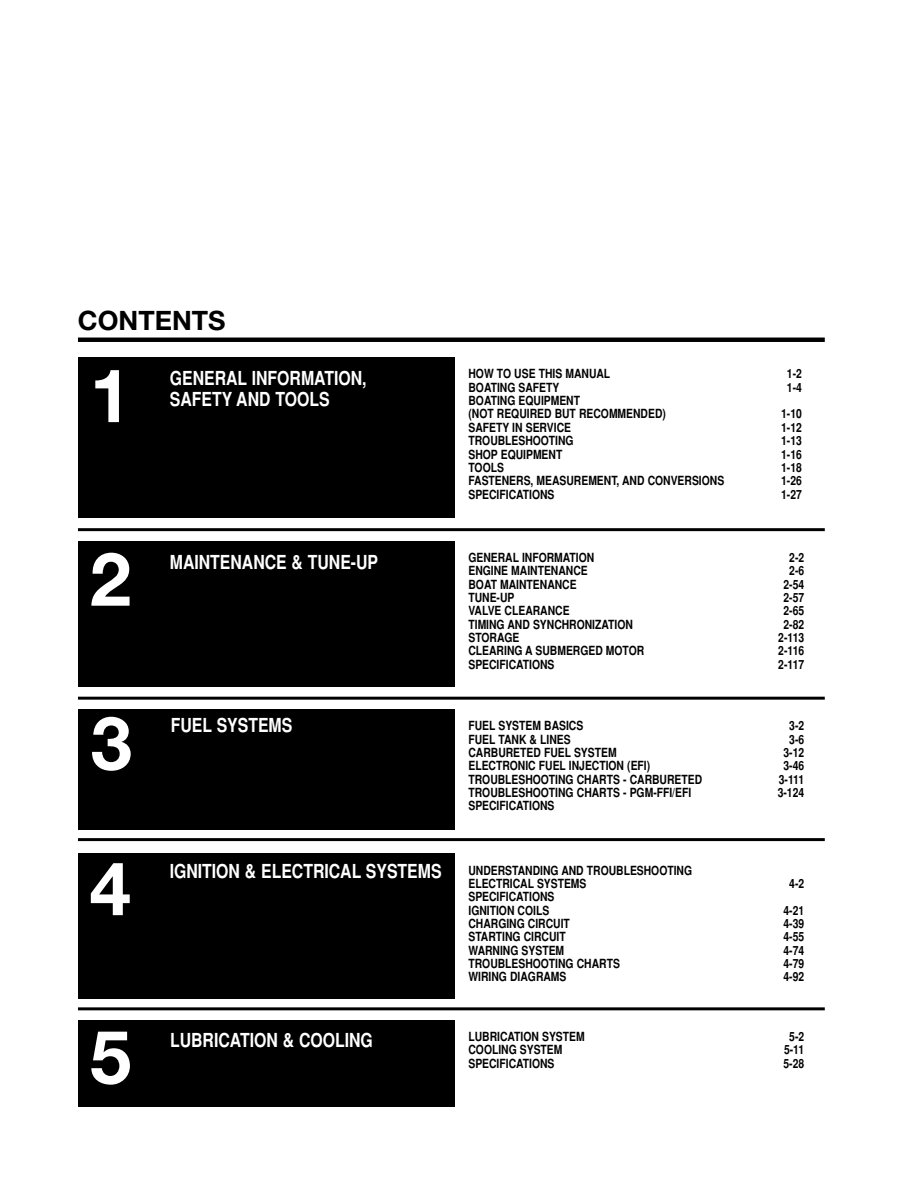
<style>
.page{position:relative;width:918px;height:1188px;background:#fff}
.page>*{position:absolute;margin:0;border:0;box-sizing:border-box;transform-origin:0 0}
.t1{font:700 74.25px "Helvetica Neue";color:#fff}
.t2{font:700 26.7px "Helvetica Neue";color:#000}
.t3{font:700 19.35px/20.9px "Helvetica";color:#fff;scale:.82 1}
.t4{font:700 12.6px/13.4px "Helvetica";color:#000;scale:.82 1}
</style>
<div class="page">
<div style="left:78px;top:357px;width:377px;height:161px;background:#000"></div>
<div style="left:78px;top:541px;width:377px;height:145px;background:#000"></div>
<div style="left:78px;top:709px;width:377px;height:120px;background:#000"></div>
<div style="left:78px;top:853px;width:377px;height:145px;background:#000"></div>
<div style="left:78px;top:1020px;width:377px;height:86px;background:#000"></div>
<hr style="left:78px;top:338px;width:747px;height:4px;background:#000">
<hr style="left:78px;top:528px;width:747px;height:3px;background:#000">
<hr style="left:78px;top:697px;width:747px;height:3px;background:#000">
<hr style="left:78px;top:838px;width:747px;height:3px;background:#000">
<hr style="left:78px;top:1007px;width:747px;height:3px;background:#000">
<h2 class="t2" style="left:78px;top:311px;width:149px">CONTENTS</h2>
<h1 class="t1" style="left:90px;top:369px;width:43px">1</h1>
<h3 class="t3" style="left:170px;top:370px;width:242px">GENERAL INFORMATION,<br>SAFETY AND TOOLS</h3>
<p class="t4" style="left:468px;top:368px;width:174px">HOW TO USE THIS MANUAL</p>
<p class="t4" style="left:787px;top:368px;width:20px">1-2</p>
<p class="t4" style="left:468px;top:382px;width:112px">BOATING SAFETY</p>
<p class="t4" style="left:787px;top:382px;width:20px">1-4</p>
<p class="t4" style="left:468px;top:395px;width:242px">BOATING EQUIPMENT<br>(NOT REQUIRED BUT RECOMMENDED)</p>
<p class="t4" style="left:781px;top:409px;width:27px">1-10</p>
<p class="t4" style="left:468px;top:422px;width:127px">SAFETY IN SERVICE</p>
<p class="t4" style="left:781px;top:422px;width:27px">1-12</p>
<p class="t4" style="left:468px;top:435px;width:130px">TROUBLESHOOTING</p>
<p class="t4" style="left:781px;top:435px;width:27px">1-13</p>
<p class="t4" style="left:468px;top:449px;width:116px">SHOP EQUIPMENT</p>
<p class="t4" style="left:781px;top:449px;width:27px">1-16</p>
<p class="t4" style="left:468px;top:462px;width:45px">TOOLS</p>
<p class="t4" style="left:781px;top:462px;width:27px">1-18</p>
<p class="t4" style="left:468px;top:475px;width:313px">FASTENERS, MEASUREMENT, AND CONVERSIONS</p>
<p class="t4" style="left:781px;top:475px;width:27px">1-26</p>
<p class="t4" style="left:468px;top:489px;width:106px">SPECIFICATIONS</p>
<p class="t4" style="left:781px;top:489px;width:27px">1-27</p>
<h1 class="t1" style="left:90px;top:553px;width:43px">2</h1>
<h3 class="t3" style="left:170px;top:553px;width:256px">MAINTENANCE &amp; TUNE-UP</h3>
<p class="t4" style="left:468px;top:552px;width:155px">GENERAL INFORMATION</p>
<p class="t4" style="left:789px;top:552px;width:20px">2-2</p>
<p class="t4" style="left:468px;top:565px;width:147px">ENGINE MAINTENANCE</p>
<p class="t4" style="left:789px;top:565px;width:20px">2-6</p>
<p class="t4" style="left:468px;top:579px;width:133px">BOAT MAINTENANCE</p>
<p class="t4" style="left:784px;top:579px;width:27px">2-54</p>
<p class="t4" style="left:468px;top:592px;width:58px">TUNE-UP</p>
<p class="t4" style="left:784px;top:592px;width:27px">2-57</p>
<p class="t4" style="left:468px;top:605px;width:125px">VALVE CLEARANCE</p>
<p class="t4" style="left:784px;top:605px;width:27px">2-65</p>
<p class="t4" style="left:468px;top:619px;width:202px">TIMING AND SYNCHRONIZATION</p>
<p class="t4" style="left:784px;top:619px;width:27px">2-82</p>
<p class="t4" style="left:468px;top:632px;width:64px">STORAGE</p>
<p class="t4" style="left:778px;top:632px;width:33px">2-113</p>
<p class="t4" style="left:468px;top:646px;width:216px">CLEARING A SUBMERGED MOTOR</p>
<p class="t4" style="left:778px;top:646px;width:33px">2-116</p>
<p class="t4" style="left:468px;top:659px;width:106px">SPECIFICATIONS</p>
<p class="t4" style="left:778px;top:659px;width:33px">2-117</p>
<h1 class="t1" style="left:91px;top:717px;width:43px">3</h1>
<h3 class="t3" style="left:171px;top:716px;width:150px">FUEL SYSTEMS</h3>
<h1 class="t1" style="left:90px;top:862px;width:43px">4</h1>
<h3 class="t3" style="left:170px;top:862px;width:333px">IGNITION &amp; ELECTRICAL SYSTEMS</h3>
<h1 class="t1" style="left:90px;top:1031px;width:43px">5</h1>
<h3 class="t3" style="left:170px;top:1031px;width:249px">LUBRICATION &amp; COOLING</h3>
<p class="t4" style="left:468px;top:720px;width:142px">FUEL SYSTEM BASICS</p>
<p class="t4" style="left:789px;top:720px;width:20px">3-2</p>
<p class="t4" style="left:468px;top:734px;width:126px">FUEL TANK &amp; LINES</p>
<p class="t4" style="left:789px;top:734px;width:20px">3-6</p>
<p class="t4" style="left:468px;top:747px;width:182px">CARBURETED FUEL SYSTEM</p>
<p class="t4" style="left:784px;top:747px;width:27px">3-12</p>
<p class="t4" style="left:468px;top:760px;width:223px">ELECTRONIC FUEL INJECTION (EFI)</p>
<p class="t4" style="left:784px;top:760px;width:27px">3-46</p>
<p class="t4" style="left:468px;top:774px;width:286px">TROUBLESHOOTING CHARTS - CARBURETED</p>
<p class="t4" style="left:779px;top:774px;width:32px">3-111</p>
<p class="t4" style="left:468px;top:787px;width:273px">TROUBLESHOOTING CHARTS - PGM-FFI/EFI</p>
<p class="t4" style="left:778px;top:787px;width:34px">3-124</p>
<p class="t4" style="left:468px;top:801px;width:106px">SPECIFICATIONS</p>
<p class="t4" style="left:468px;top:865px;width:274px">UNDERSTANDING AND TROUBLESHOOTING<br>ELECTRICAL SYSTEMS</p>
<p class="t4" style="left:468px;top:891px;width:106px">SPECIFICATIONS<br>IGNITION COILS</p>
<p class="t4" style="left:789px;top:878px;width:20px">4-2</p>
<p class="t4" style="left:784px;top:905px;width:27px">4-21</p>
<p class="t4" style="left:468px;top:918px;width:125px">CHARGING CIRCUIT</p>
<p class="t4" style="left:784px;top:918px;width:27px">4-39</p>
<p class="t4" style="left:468px;top:931px;width:120px">STARTING CIRCUIT</p>
<p class="t4" style="left:784px;top:931px;width:27px">4-55</p>
<p class="t4" style="left:468px;top:945px;width:118px">WARNING SYSTEM</p>
<p class="t4" style="left:784px;top:945px;width:27px">4-74</p>
<p class="t4" style="left:468px;top:958px;width:186px">TROUBLESHOOTING CHARTS</p>
<p class="t4" style="left:784px;top:958px;width:27px">4-79</p>
<p class="t4" style="left:468px;top:972px;width:121px">WIRING DIAGRAMS</p>
<p class="t4" style="left:784px;top:972px;width:27px">4-92</p>
<p class="t4" style="left:468px;top:1031px;width:143px">LUBRICATION SYSTEM</p>
<p class="t4" style="left:789px;top:1031px;width:20px">5-2</p>
<p class="t4" style="left:468px;top:1044px;width:116px">COOLING SYSTEM</p>
<p class="t4" style="left:784px;top:1044px;width:26px">5-11</p>
<p class="t4" style="left:468px;top:1058px;width:106px">SPECIFICATIONS</p>
<p class="t4" style="left:784px;top:1058px;width:27px">5-28</p>
</div>
